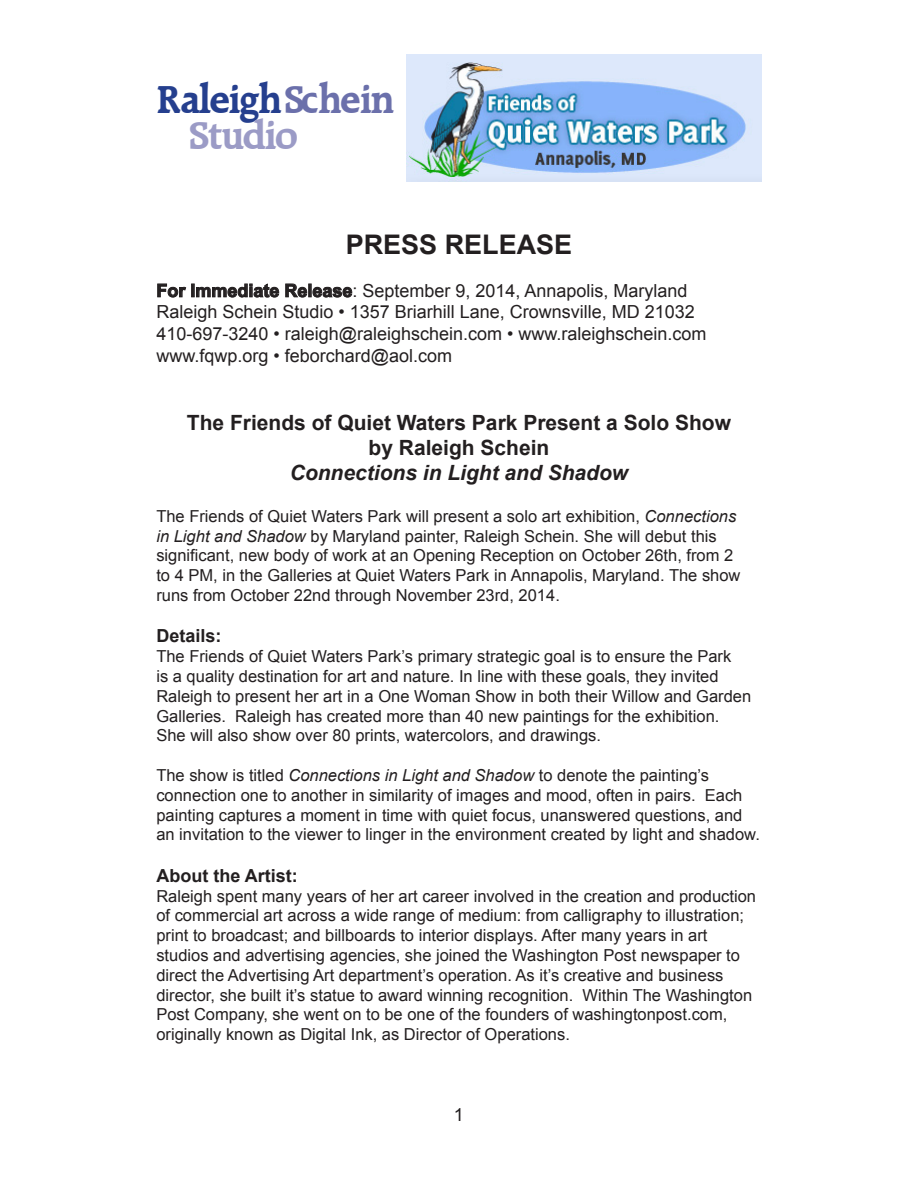
<style>
.page{position:relative;width:918px;height:1188px;background:#fff}
.page>*{position:absolute;margin:0;border:0;box-sizing:border-box;transform-origin:0 0}
.t1{font:700 42px/36px "Raleigh";letter-spacing:-.05em;color:#253f8e}
.t2{font:700 27px "Arial";color:#231f20}
.t3{font:700 21px "Arial";color:#231f20}
.t4{font:italic 700 21px "Arial";color:#231f20}
.t5{font:18px "Arial";color:#231f20}
.t6{font:700 18px "Arial";color:#231f20}
.t7{font:16.5px/19.8px "Arial";color:#231f20}
.s1{color:#6b70ab}
.s2{color:#9b9bc6}
.s3{font-weight:700}
.s4{font-style:italic}
</style>
<div class="page">
<svg style="left:157px;top:283px;width:29px;height:15px"></svg>
<svg style="left:192px;top:283px;width:87px;height:15px"></svg>
<svg style="left:285px;top:283px;width:68px;height:15px"></svg>
<img style="left:407px;top:54px;width:355px;height:128px">
<p class="t1" style="left:189px;top:81px;width:208px;text-indent:-32px">Raleigh<span class="s1">Schein<br></span><span class="s2">Studio</span></p>
<p class="t2" style="left:346px;top:226px;width:228px">PRESS RELEASE</p>
<p class="t5" style="left:156px;top:279px;width:533px"><span class="s3">For Immediate Release</span>: September 9, 2014, Annapolis, Maryland</p>
<p class="t5" style="left:156px;top:300px;width:540px">Raleigh Schein Studio • 1357 Briarhill Lane, Crownsville, MD 21032</p>
<p class="t5" style="left:156px;top:322px;width:552px">410-697-3240 • raleigh@raleighschein.com • www.raleighschein.com</p>
<p class="t5" style="left:156px;top:344px;width:297px">www.fqwp.org • feborchard@aol.com</p>
<p class="t3" style="left:187px;top:409px;width:546px">The Friends of Quiet Waters Park Present a Solo Show</p>
<p class="t3" style="left:369px;top:434px;width:182px">by Raleigh Schein</p>
<p class="t4" style="left:290px;top:459px;width:340px">Connections in Light and Shadow</p>
<p class="t7" style="left:156px;top:506px;width:586px">The Friends of Quiet Waters Park will present a solo art exhibition, <span class="s4">Connections in Light and Shadow</span> by Maryland painter, Raleigh Schein. She will debut this significant, new body of work at an Opening Reception on October 26th, from 2 to 4 PM, in the Galleries at Quiet Waters Park in Annapolis, Maryland. The show runs from October 22nd through November 23rd, 2014.</p>
<p class="t6" style="left:156px;top:624px;width:67px">Details:</p>
<p class="t7" style="left:156px;top:647px;width:596px">The Friends of Quiet Waters Park’s primary strategic goal is to ensure the Park<br>is a quality destination for art and nature. In line with these goals, they invited Raleigh to present her art in a One Woman Show in both their Willow and Garden Galleries. Raleigh has created more than 40 new paintings for the exhibition.<br>She will also show over 80 prints, watercolors, and drawings.</p>
<p class="t7" style="left:156px;top:766px;width:605px">The show is titled <span class="s4">Connections in Light and Shadow</span> to denote the painting’s connection one to another in similarity of images and mood, often in pairs. Each painting captures a moment in time with quiet focus, unanswered questions, and an invitation to the viewer to linger in the environment created by light and shadow.</p>
<p class="t6" style="left:156px;top:864px;width:143px">About the Artist:</p>
<p class="t7" style="left:156px;top:886px;width:601px">Raleigh spent many years of her art career involved in the creation and production of commercial art across a wide range of medium: from calligraphy to illustration; print to broadcast; and billboards to interior displays. After many years in art studios and advertising agencies, she joined the Washington Post newspaper to direct the Advertising Art department’s operation. As it’s creative and business director, she built it’s statue to award winning recognition. Within The Washington Post Company, she went on to be one of the founders of washingtonpost.com, originally known as Digital Ink, as Director of Operations.</p>
<p class="t5" style="left:454px;top:1103px;width:12px">1</p>
</div>
